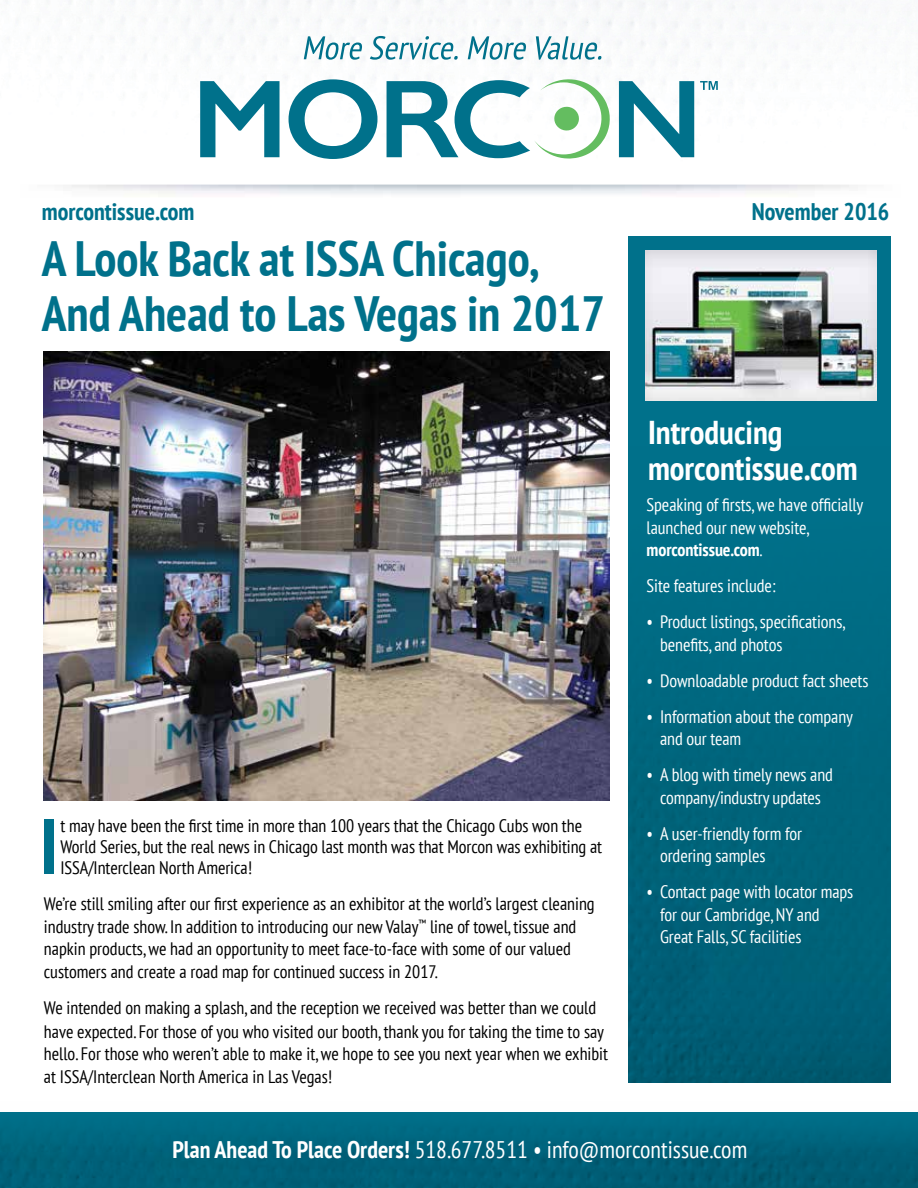
<style>
.page{position:relative;width:918px;height:1188px;background:#fff}
.page>*{position:absolute;margin:0;border:0;box-sizing:border-box;transform-origin:0 0}
.t1{font:700 condensed 78px "PT Sans";color:#00718b}
.t2{font:700 condensed 49.5px/55.5px "PT Sans";color:#00718b}
.t3{font:700 condensed 33px/36px "PT Sans";color:#fff}
.t4{font:condensed 24px "PT Sans";color:#fff}
.t5{font:700 condensed 24px "PT Sans";color:#00718b}
.t6{font:condensed 18px/22.5px "PT Sans";color:#000}
.t7{font:condensed 18px/22.5px "PT Sans";letter-spacing:-.005em;color:#fff}
.s1{font-weight:700}
</style>
<div class="page">
<div style="left:0;top:1112px;width:918px;height:76px;background:linear-gradient(to bottom,#006e88,#005971)"></div>
<div style="left:629px;top:236px;width:262px;height:847px;background:#00677f"></div>
<img style="left:44px;top:352px;width:565px;height:448px">
<img style="left:646px;top:251px;width:230px;height:150px">
<svg style="left:304px;top:36px;width:58px;height:24px"></svg>
<svg style="left:370px;top:36px;width:88px;height:24px"></svg>
<svg style="left:468px;top:36px;width:58px;height:24px"></svg>
<svg style="left:536px;top:36px;width:66px;height:24px"></svg>
<svg style="left:200px;top:81px;width:80px;height:76px"></svg>
<svg style="left:619px;top:81px;width:75px;height:76px"></svg>
<svg style="left:289px;top:79px;width:88px;height:80px"></svg>
<svg style="left:387px;top:79px;width:223px;height:80px"></svg>
<svg style="left:700px;top:81px;width:18px;height:9px"></svg>
<h3 class="t5" style="left:42px;top:196px;width:154px">morcontissue.com</h3>
<h3 class="t5" style="left:752px;top:196px;width:139px">November 2016</h3>
<h2 class="t2" style="left:42px;top:229px;width:565px">A Look Back at ISSA Chicago,<br>And Ahead to Las Vegas in 2017</h2>
<h1 class="t1" style="left:40px;top:795px;width:20px">I</h1>
<p class="t6" style="left:60px;top:815px;width:543px;line-height:21px">t may have been the first time in more than 100 years that the Chicago Cubs won the<br>World Series, but the real news in Chicago last month was that Morcon was exhibiting at<br>ISSA/Interclean North America!</p>
<p class="t6" style="left:44px;top:892px;width:552px">We’re still smiling after our first experience as an exhibitor at the world’s largest cleaning industry trade show. In addition to introducing our new Valay<sup>™</sup> line of towel, tissue and napkin products, we had an opportunity to meet face-to-face with some of our valued customers and create a road map for continued success in 2017.</p>
<p class="t6" style="left:44px;top:996px;width:566px;line-height:23.1px">We intended on making a splash, and the reception we received was better than we could have expected. For those of you who visited our booth, thank you for taking the time to say hello. For those who weren’t able to make it, we hope to see you next year when we exhibit at ISSA/Interclean North America in Las Vegas!</p>
<h3 class="t3" style="left:648px;top:414px;width:211px">Introducing morcontissue.com</h3>
<p class="t7" style="left:647px;top:493px;width:218px">Speaking of firsts, we have officially launched our new website, <span class="s1">morcontissue.com</span>.</p>
<p class="t7" style="left:647px;top:574px;width:130px">Site features include:</p>
<p class="t7" style="left:660px;top:610px;width:187px;text-indent:-14px">• Product listings, specifications, benefits, and photos</p>
<p class="t7" style="left:647px;top:669px;width:223px">• Downloadable product fact sheets</p>
<p class="t7" style="left:660px;top:705px;width:194px;text-indent:-14px">• Information about the company and our team</p>
<p class="t7" style="left:647px;top:763px;width:188px;text-align:center">• A blog with timely news and company/industry updates</p>
<p class="t7" style="left:660px;top:822px;width:143px;text-indent:-14px">• A user-friendly form for ordering samples</p>
<p class="t7" style="left:660px;top:880px;width:195px;text-indent:-14px">• Contact page with locator maps for our Cambridge, NY and<br>Great Falls, SC facilities</p>
<h3 class="t4" style="left:173px;top:1134px;width:576px"><span class="s1">Plan Ahead To Place Orders!</span> 518.677.8511 • info@morcontissue.com</h3>
</div>
